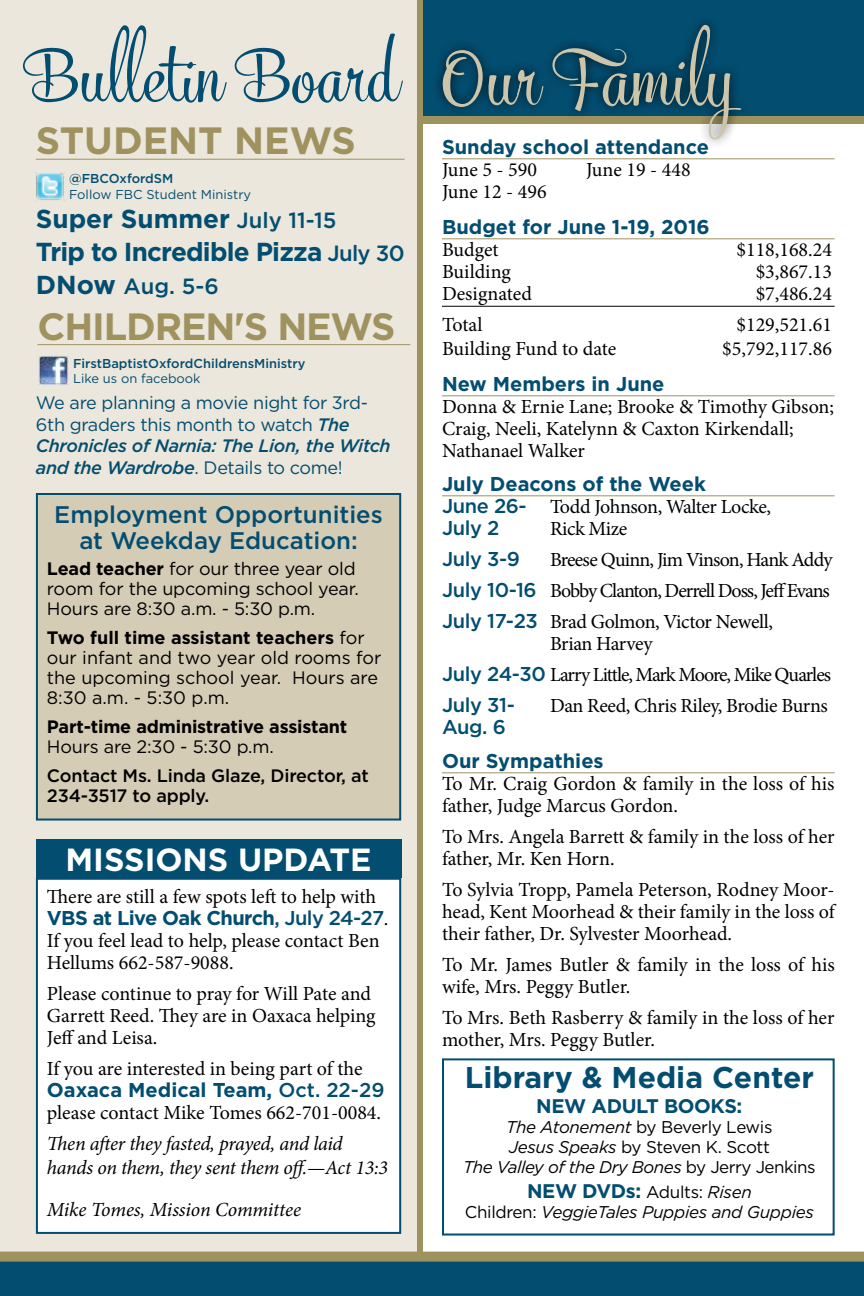
<style>
.page{position:relative;width:864px;height:1296px;background:#fff}
.page>*{position:absolute;margin:0;border:0;box-sizing:border-box;transform-origin:0 0}
.t1{font:91.6px "Mercury Script";color:#034d70}
.t2{font:700 38px "Gotham";letter-spacing:-.015em;color:#9f925f}
.t3{font:700 32px "Gotham";color:#fff}
.t4{font:700 30px "Gotham";color:#034d70}
.t5{font:700 26px/33px "Gotham";letter-spacing:-.03em;color:#034d70}
.t6{font:500 24px/26px "Gotham";color:#034d70;text-align:center}
.t7{font:500 22px "Gotham";color:#034d70}
.t8{font:20px/22px "Minion Pro";letter-spacing:-.005em;color:#000}
.t9{font:20px/31px "Minion Pro";letter-spacing:-.045em;color:#000}
.t10{font:700 20px "Gotham";color:#034d70}
.t11{font:italic 20px/24px "Minion Pro";letter-spacing:-.015em;color:#000}
.t12{font:20px "Minion Pro";letter-spacing:-.025em;color:#000}
.t13{font:700 20px "Gotham";letter-spacing:-.03em;color:#034d70}
.t14{font:500 20px "Gotham";letter-spacing:-.02em;color:#034d70}
.t15{font:700 19.8px "Gotham";letter-spacing:-.02em;color:#034d70}
.t16{font:18px/20px "Gotham";letter-spacing:-.01em;color:#000}
.t17{font:18px/21.6px "Gotham";letter-spacing:-.02em;color:#034d70}
.t18{font:500 18px/20px "Gotham";letter-spacing:-.01em;color:#000}
.t19{font:700 18px "Gotham";letter-spacing:-.01em;color:#000}
.t20{font:italic 17px/20px "Gotham";letter-spacing:-.02em;color:#000;text-align:center}
.t21{font:500 12.8px "Gotham";color:#034d70}
.t22{font:12.8px "Gotham";color:#034d70}
.s1{font-size:96.2px;color:#cdc5aa}
.s2{font-family:"Gotham";font-weight:500;color:#034d70}
.s3{font-weight:500;font-size:22px}
.s4{font-weight:700;font-size:26px}
.s5{font-weight:500;font-style:italic}
.s6{font-weight:700}
.s7{font-weight:500}
.s8{font-family:"Minion Pro";font-weight:400;color:#000}
.s9{font-style:normal}
.s10{font-weight:400;font-size:17px;color:#000}
.s11{font-weight:400;font-style:italic;font-size:17px;color:#000}
</style>
<div class="page">
<div style="left:423px;top:0;width:441px;height:124px;background:#034d70"></div>
<div style="left:0;top:0;width:423px;height:1252px;background:#ebe7dc"></div>
<div style="left:432px;top:15px;width:319px;height:134px;background:#000;opacity:.75"></div>
<svg style="left:0;top:1252px;width:864px;height:44px;background:#255c6c"></svg>
<hr style="left:442px;top:158px;width:393px;height:1px;background:#9f925f">
<hr style="left:442px;top:238px;width:393px;height:1px;background:#9f925f">
<hr style="left:442px;top:306px;width:393px;height:1px;background:#000">
<hr style="left:442px;top:395px;width:393px;height:1px;background:#9f925f">
<hr style="left:442px;top:495px;width:393px;height:1px;background:#9f925f">
<hr style="left:442px;top:772px;width:393px;height:1px;background:#9f925f">
<hr style="left:36px;top:159px;width:369px;height:1px;background:#9f925f">
<img style="left:36px;top:173px;width:28px;height:28px">
<div style="left:442px;top:1058px;width:393px;height:178px;background:#fff;border:2px solid #034d70"></div>
<div style="left:37px;top:494px;width:363px;height:326px;background:#d4ccb5"></div>
<div style="left:36px;top:493px;width:365px;height:328px;border:2px solid #034d70"></div>
<div style="left:36px;top:839px;width:365px;height:39px;background:#034d70"></div>
<div style="left:37px;top:879px;width:363px;height:354px;background:#fff"></div>
<div style="left:36px;top:878px;width:365px;height:356px;border:2px solid #034d70"></div>
<hr style="left:37px;top:344px;width:373px;height:1px;background:#9f925f">
<img style="left:39px;top:356px;width:29px;height:29px">
<h1 class="t1" style="left:27px;top:16px;width:708px">Bulletin Board <span class="s1">Our Family</span></h1>
<p class="t10" style="left:442px;top:134px;width:269px">Sunday school attendance</p>
<p class="t8" style="left:442px;top:159px;width:97px">June 5 - 590</p>
<p class="t8" style="left:586px;top:159px;width:106px">June 19 - 448</p>
<p class="t8" style="left:442px;top:181px;width:106px">June 12 - 496</p>
<p class="t10" style="left:442px;top:214px;width:269px">Budget for June 1-19, 2016</p>
<p class="t8" style="left:442px;top:239px;width:58px">Budget</p>
<p class="t8" style="left:736px;top:239px;width:97px">$118,168.24</p>
<p class="t8" style="left:442px;top:261px;width:70px">Building</p>
<p class="t8" style="left:756px;top:261px;width:78px">$3,867.13</p>
<p class="t8" style="left:442px;top:283px;width:91px">Designated</p>
<p class="t8" style="left:756px;top:283px;width:78px">$7,486.24</p>
<p class="t8" style="left:442px;top:314px;width:42px">Total</p>
<p class="t8" style="left:736px;top:314px;width:97px">$129,521.61</p>
<p class="t8" style="left:442px;top:338px;width:176px">Building Fund to date</p>
<p class="t8" style="left:722px;top:338px;width:111px">$5,792,117.86</p>
<p class="t10" style="left:442px;top:371px;width:224px">New Members in June</p>
<p class="t8" style="left:442px;top:396px;width:394px">Donna &amp; Ernie Lane; Brooke &amp; Timothy Gibson;<br>Craig, Neeli, Katelynn &amp; Caxton Kirkendall;<br>Nathanael Walker</p>
<p class="t10" style="left:442px;top:471px;width:265px">July Deacons of the Week</p>
<p class="t12" style="left:442px;top:493px;width:331px"><span class="s2">June 26-</span> Todd Johnson, Walter Locke,</p>
<p class="t14" style="left:442px;top:515px;width:59px">July 2</p>
<p class="t8" style="left:550px;top:518px;width:79px">Rick Mize</p>
<p class="t14" style="left:442px;top:546px;width:80px">July 3-9</p>
<h2 class="t2" style="left:36px;top:116px;width:287px">student News</h2>
<p class="t21" style="left:69px;top:170px;width:106px">@FBCOxfordSM</p>
<p class="t22" style="left:69px;top:186px;width:184px">Follow FBC Student Ministry</p>
<h3 class="t5" style="left:36px;top:202px;width:370px">Super Summer <span class="s3">July 11-15<br></span>Trip to Incredible Pizza <span class="s3">July 30</span></h3>
<p class="t7" style="left:36px;top:271px;width:184px"><span class="s4">DNow</span> Aug. 5-6</p>
<h2 class="t2" style="left:37px;top:301px;width:326px">Chi ldren's News</h2>
<p class="t21" style="left:73px;top:355px;width:234px">FirstBaptistOxfordChildrensMinistry</p>
<p class="t22" style="left:73px;top:371px;width:129px">Like us on facebook</p>
<p class="t17" style="left:36px;top:391px;width:356px">We are planning a movie night for 3rd-6th graders this month to watch <span class="s5">The Chronicles of Narnia: The Lion, the Witch and the Wardrobe</span>. Details to come!</p>
<p class="t6" style="left:54px;top:501px;width:330px">Employment Opportunities at Weekday Education:</p>
<p class="t16" style="left:47px;top:558px;width:313px"><span class="s6">Lead teacher</span> for our three year old room for the upcoming school year.<br>Hours are 8:30 a.m. - 5:30 p.m.</p>
<p class="t16" style="left:47px;top:627px;width:336px"><span class="s6">Two full time assistant teachers</span> for our infant and two year old rooms for the upcoming school year. Hours are<br>8:30 a.m. - 5:30 p.m.</p>
<p class="t19" style="left:47px;top:715px;width:302px">Part-time administrative assistant</p>
<p class="t16" style="left:47px;top:736px;width:228px">Hours are 2:30 - 5:30 p.m.</p>
<p class="t18" style="left:47px;top:765px;width:323px">Contact Ms. Linda Glaze, Director, at<br>234-3517 to apply.</p>
<p class="t9" style="left:442px;top:544px;width:392px;text-indent:108px">Breese Quinn, Jim Vinson, Hank Addy<br><span class="s2">July 10-16</span> Bobby Clanton, Derrell Doss, Jeff Evans<br><span class="s2">July 17-23</span> Brad Golmon, Victor Newell,</p>
<p class="t9" style="left:442px;top:628px;width:391px;text-indent:108px">Brian Harvey<br><span class="s2">July 24-30</span> Larry Little, Mark Moore, Mike Quarles</p>
<p class="t14" style="left:442px;top:692px;width:74px">July 31-</p>
<p class="t8" style="left:550px;top:695px;width:279px">Dan Reed, Chris Riley, Brodie Burns</p>
<p class="t14" style="left:442px;top:714px;width:65px">Aug. 6</p>
<p class="t10" style="left:442px;top:748px;width:163px">Our Sympathies</p>
<p class="t8" style="left:442px;top:773px;width:394px">To Mr. Craig Gordon &amp; family in the loss of his father, Judge Marcus Gordon.</p>
<p class="t8" style="left:442px;top:826px;width:394px">To Mrs. Angela Barrett &amp; family in the loss of her father, Mr. Ken Horn.</p>
<p class="t8" style="left:442px;top:879px;width:394px;text-align:justify">To Sylvia Tropp, Pamela Peterson, Rodney Moor&shy;head, Kent Moorhead &amp; their family in the loss of their father, Dr. Sylvester Moorhead.</p>
<p class="t8" style="left:442px;top:954px;width:394px">To Mr. James Butler &amp; family in the loss of his wife, Mrs. Peggy Butler.</p>
<p class="t8" style="left:442px;top:1007px;width:394px">To Mrs. Beth Rasberry &amp; family in the loss of her mother, Mrs. Peggy Butler.</p>
<h3 class="t3" style="left:66px;top:839px;width:48px">Missions</h3>
<h3 class="t3" style="left:238px;top:839px;width:48px">upda</h3>
<h3 class="t3" style="left:329px;top:839px;width:44px">te</h3>
<p class="t8" style="left:47px;top:886px;width:331px">There are still a few spots left to help with</p>
<p class="t13" style="left:47px;top:905px;width:343px">VBS at Live Oak Church<span class="s7">, July 24-27</span><span class="s8">.</span></p>
<p class="t8" style="left:47px;top:930px;width:334px">If you feel lead to help, please contact Ben<br>Hellums 662-587-9088.</p>
<p class="t8" style="left:47px;top:983px;width:330px">Please continue to pray for Will Pate and<br>Garrett Reed. They are in Oaxaca helping<br>Jeff and Leisa.</p>
<p class="t8" style="left:47px;top:1058px;width:317px">If you are interested in being part of the</p>
<p class="t10" style="left:47px;top:1077px;width:339px">Oaxaca Medical Team, <span class="s7">Oct. 22-29</span></p>
<p class="t8" style="left:47px;top:1102px;width:336px">please contact Mike Tomes 662-701-0084.</p>
<p class="t11" style="left:47px;top:1132px;width:343px">Then after they fasted, prayed, and laid hands on them, they sent them off.—Act 13:3</p>
<p class="t11" style="left:47px;top:1198px;width:256px">Mike Tomes, Mission Committee</p>
<h3 class="t4" style="left:465px;top:1058px;width:351px">Library &amp; Media Center</h3>
<p class="t15" style="left:536px;top:1093px;width:208px">NEW Adult Books:</p>
<p class="t20" style="left:463px;top:1117px;width:354px">The Atonement <span class="s9">by Beverly Lewis<br></span>Jesus Speaks <span class="s9">by Steven K. Scott<br></span>The Valley of the Dry Bones <span class="s9">by Jerry Jenkins</span></p>
<p class="t15" style="left:527px;top:1178px;width:226px">New DVDs: <span class="s10">Adults:</span> <span class="s11">Risen</span></p>
<p class="t20" style="left:465px;top:1202px;width:351px"><span class="s9">Children:</span> VeggieTales Puppies and Guppies</p>
</div>
